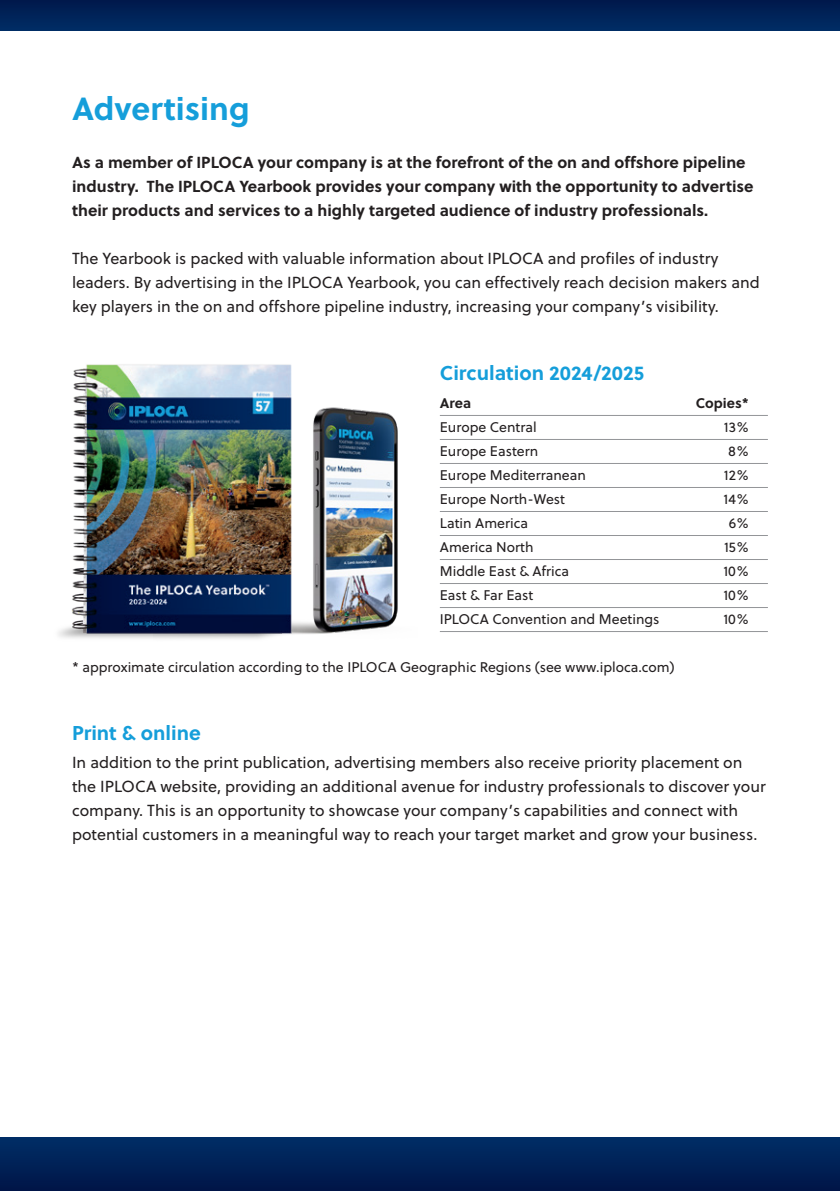
<style>
.page{position:relative;width:840px;height:1191px;background:#fff}
.page>*{position:absolute;margin:0;border:0;box-sizing:border-box;transform-origin:0 0}
.kop{font:700 32px "Soleil";color:#159eda}
.subkop{font:700 20px "Soleil";color:#159eda}
.platte_tekst{font:16px/24px "Soleil";color:#231f20}
.platte_tekst-2{font:700 16px/24px "Soleil";color:#231f20}
.platte_tekst-3{font:14px "Soleil";color:#231f20}
.platte_tekst-4{font:700 14px "Soleil";color:#231f20}
</style>
<div class="page">
<div style="left:0;top:0;width:839px;height:31px;background:#002359"></div>
<div style="left:0;top:1137px;width:839px;height:54px;background:linear-gradient(to bottom,#002e67,#001547)"></div>
<hr style="left:439px;top:415px;width:328px;height:1px;background:#939598">
<hr style="left:439px;top:439px;width:328px;height:1px;background:#939598">
<hr style="left:439px;top:463px;width:328px;height:1px;background:#939598">
<hr style="left:439px;top:487px;width:328px;height:1px;background:#939598">
<hr style="left:439px;top:511px;width:328px;height:1px;background:#939598">
<hr style="left:439px;top:535px;width:328px;height:1px;background:#939598">
<hr style="left:439px;top:559px;width:328px;height:1px;background:#939598">
<hr style="left:439px;top:583px;width:328px;height:1px;background:#939598">
<hr style="left:439px;top:607px;width:328px;height:1px;background:#939598">
<hr style="left:439px;top:631px;width:328px;height:1px;background:#939598">
<img style="left:306px;top:407px;width:92px;height:227px">
<img style="left:58px;top:364px;width:248px;height:275px">
<p class="kop" style="left:72px;top:84px;width:179px">Advertising</p>
<p class="platte_tekst-2" style="left:72px;top:150px;width:682px">As a member of IPLOCA your company is at the forefront of the on and offshore pipeline industry. The IPLOCA Yearbook provides your company with the opportunity to advertise their products and services to a highly targeted audience of industry professionals.</p>
<p class="platte_tekst" style="left:72px;top:246px;width:689px">The Yearbook is packed with valuable information about IPLOCA and profiles of industry leaders. By advertising in the IPLOCA Yearbook, you can effectively reach decision makers and key players in the on and offshore pipeline industry, increasing your company’s visibility.</p>
<p class="subkop" style="left:439px;top:357px;width:205px">Circulation 2024/2025</p>
<p class="platte_tekst-4" style="left:439px;top:392px;width:33px">Area</p>
<p class="platte_tekst-4" style="left:695px;top:392px;width:54px">Copies*</p>
<p class="platte_tekst-3" style="left:439px;top:417px;width:98px">Europe Central</p>
<p class="platte_tekst-3" style="left:723px;top:417px;width:26px">13%</p>
<p class="platte_tekst-3" style="left:439px;top:441px;width:100px">Europe Eastern</p>
<p class="platte_tekst-3" style="left:727px;top:441px;width:22px">8%</p>
<p class="platte_tekst-3" style="left:439px;top:465px;width:147px">Europe Mediterranean</p>
<p class="platte_tekst-3" style="left:723px;top:465px;width:26px">12%</p>
<p class="platte_tekst-3" style="left:439px;top:489px;width:127px">Europe North-West</p>
<p class="platte_tekst-3" style="left:723px;top:489px;width:27px">14%</p>
<p class="platte_tekst-3" style="left:439px;top:513px;width:90px">Latin America</p>
<p class="platte_tekst-3" style="left:728px;top:513px;width:22px">6%</p>
<p class="platte_tekst-3" style="left:439px;top:537px;width:95px">America North</p>
<p class="platte_tekst-3" style="left:723px;top:537px;width:26px">15%</p>
<p class="platte_tekst-3" style="left:439px;top:561px;width:131px">Middle East &amp; Africa</p>
<p class="platte_tekst-3" style="left:723px;top:561px;width:27px">10%</p>
<p class="platte_tekst-3" style="left:439px;top:585px;width:95px">East &amp; Far East</p>
<p class="platte_tekst-3" style="left:723px;top:585px;width:27px">10%</p>
<p class="platte_tekst-3" style="left:439px;top:609px;width:221px">IPLOCA Convention and Meetings</p>
<p class="platte_tekst-3" style="left:723px;top:609px;width:27px">10%</p>
<p class="platte_tekst-3" style="left:72px;top:657px;width:603px">* approximate circulation according to the IPLOCA Geographic Regions (see www.iploca.com)</p>
<p class="subkop" style="left:72px;top:717px;width:130px">Print &amp; online</p>
<p class="platte_tekst" style="left:72px;top:750px;width:694px">In addition to the print publication, advertising members also receive priority placement on the IPLOCA website, providing an additional avenue for industry professionals to discover your company. This is an opportunity to showcase your company’s capabilities and connect with potential customers in a meaningful way to reach your target market and grow your business.</p>
</div>
